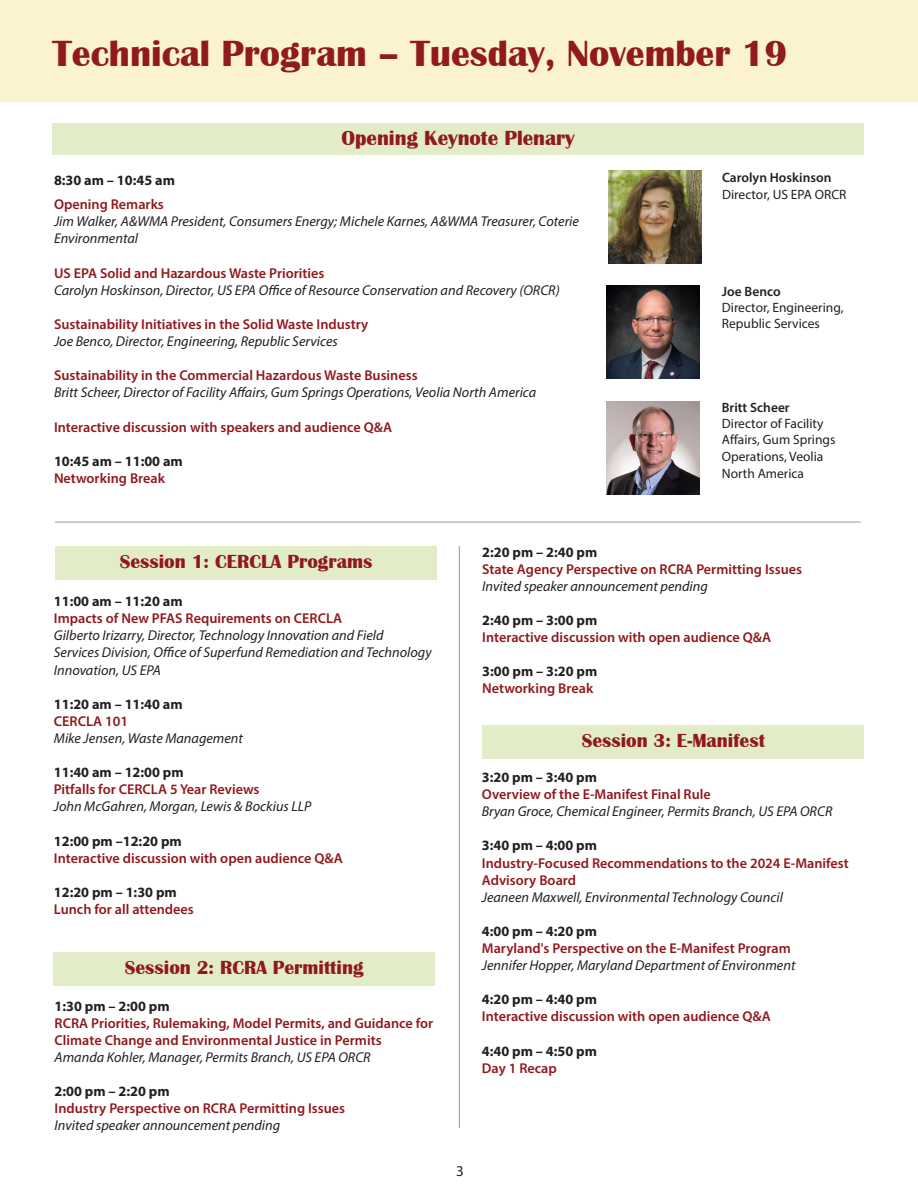
<style>
.page{position:relative;width:918px;height:1188px;background:#fff}
.page>*{position:absolute;margin:0;border:0;box-sizing:border-box;transform-origin:0 0}
.t1{font:700 37.5px "Britannic";color:#901a1d}
.t2{font:700 21px "Britannic";color:#90191d}
.Session_titles{font:700 19.5px "Britannic";color:#90191d}
.Body{font:15px "Myriad Pro";color:#231f20}
.italic{font:italic 14.25px/17.1px "Myriad Pro";color:#231f20}
.italic-2{font:600 14.25px/17.1px "Myriad Pro";color:#90191d}
.italic-3{font:700 14.25px "Myriad Pro";color:#231f20}
.poster_titles{font:600 14.25px "Myriad Pro";color:#90191d}
.Body-2{font:600 14.25px "Myriad Pro";color:#90191d}
.poster_titles-2{font:700 14.25px "Myriad Pro";color:#231f20}
.t3{font:13.5px/16.5px "Myriad Pro";color:#231f20}
.t4{font:600 13.5px "Myriad Pro";color:#231f20}
</style>
<div class="page">
<div style="left:55px;top:546px;width:382px;height:33px;background:#e3ecc9"></div>
<div style="left:0;top:0;width:918px;height:101px;background:#fbf3d0"></div>
<div style="left:52px;top:124px;width:812px;height:31px;background:#e3ecc9"></div>
<hr style="left:459px;top:546px;width:1px;height:582px;background:#97999c">
<div style="left:53px;top:952px;width:382px;height:33px;background:#e3ecc9"></div>
<img style="left:609px;top:171px;width:93px;height:93px">
<hr style="left:55px;top:522px;width:806px;height:1px;background:#97999c">
<div style="left:483px;top:725px;width:381px;height:34px;background:#e3ecc9"></div>
<img style="left:607px;top:286px;width:93px;height:93px">
<img style="left:607px;top:402px;width:93px;height:93px">
<p class="t1" style="left:52px;top:32px;width:736px">Technical Program – Tuesday, November 19</p>
<p class="t2" style="left:342px;top:127px;width:235px">Opening Keynote Plenary</p>
<p class="italic-3" style="left:54px;top:171px;width:122px">8:30 am – 10:45 am</p>
<p class="italic-2" style="left:54px;top:196px;width:111px">Opening Remarks</p>
<p class="italic" style="left:54px;top:213px;width:526px">Jim Walker, A&amp;WMA President, Consumers Energy; Michele Karnes, A&amp;WMA Treasurer, Coterie<br>Environmental</p>
<p class="italic-2" style="left:54px;top:264px;width:272px">US EPA Solid and Hazardous Waste Priorities</p>
<p class="italic" style="left:54px;top:281px;width:507px">Carolyn Hoskinson, Director, US EPA Office of Resource Conservation and Recovery (ORCR)</p>
<p class="italic-2" style="left:54px;top:315px;width:316px">Sustainability Initiatives in the Solid Waste Industry</p>
<p class="italic" style="left:54px;top:333px;width:285px">Joe Benco, Director, Engineering, Republic Services</p>
<p class="italic-2" style="left:54px;top:367px;width:365px">Sustainability in the Commercial Hazardous Waste Business</p>
<p class="italic" style="left:54px;top:384px;width:484px">Britt Scheer, Director of Facility Affairs, Gum Springs Operations, Veolia North America</p>
<p class="italic-2" style="left:54px;top:418px;width:340px">Interactive discussion with speakers and audience Q&amp;A</p>
<p class="italic-3" style="left:54px;top:452px;width:130px">10:45 am – 11:00 am</p>
<p class="italic-2" style="left:54px;top:469px;width:113px">Networking Break</p>
<p class="t4" style="left:722px;top:169px;width:111px">Carolyn Hoskinson</p>
<p class="t3" style="left:722px;top:186px;width:126px">Director, US EPA ORCR</p>
<p class="t4" style="left:722px;top:283px;width:60px">Joe Benco</p>
<p class="t3" style="left:722px;top:299px;width:123px">Director, Engineering,<br>Republic Services</p>
<p class="t4" style="left:722px;top:399px;width:69px">Britt Scheer</p>
<p class="t3" style="left:722px;top:415px;width:115px">Director of Facility<br>Affairs, Gum Springs<br>Operations, Veolia<br>North America</p>
<p class="Session_titles" style="left:120px;top:550px;width:254px">Session 1: CERCLA Programs</p>
<p class="italic-3" style="left:54px;top:592px;width:130px">11:00 am – 11:20 am</p>
<p class="italic-2" style="left:54px;top:610px;width:290px">Impacts of New PFAS Requirements on CERCLA</p>
<p class="italic" style="left:54px;top:627px;width:379px">Gilberto Irizarry, Director, Technology Innovation and Field<br>Services Division, Office of Superfund Remediation and Technology<br>Innovation, US EPA</p>
<p class="italic-3" style="left:54px;top:695px;width:130px">11:20 am – 11:40 am</p>
<p class="italic-2" style="left:54px;top:712px;width:76px">CERCLA 101</p>
<p class="italic" style="left:54px;top:729px;width:191px">Mike Jensen, Waste Management</p>
<p class="italic-3" style="left:54px;top:763px;width:131px">11:40 am – 12:00 pm</p>
<p class="italic-2" style="left:54px;top:781px;width:207px">Pitfalls for CERCLA 5 Year Reviews</p>
<p class="italic" style="left:54px;top:798px;width:259px">John McGahren, Morgan, Lewis &amp; Bockius LLP</p>
<p class="italic-3" style="left:54px;top:831px;width:129px">12:00 pm –12:20 pm</p>
<p class="italic-2" style="left:54px;top:849px;width:290px">Interactive discussion with open audience Q&amp;A</p>
<p class="poster_titles-2" style="left:54px;top:883px;width:124px">12:20 pm – 1:30 pm</p>
<p class="Body-2" style="left:54px;top:900px;width:142px">Lunch for all attendees</p>
<p class="Session_titles" style="left:125px;top:956px;width:240px">Session 2: RCRA Permitting</p>
<p class="italic-3" style="left:55px;top:997px;width:117px">1:30 pm – 2:00 pm</p>
<p class="italic-2" style="left:55px;top:1014px;width:380px">RCRA Priorities, Rulemaking, Model Permits, and Guidance for<br>Climate Change and Environmental Justice in Permits</p>
<p class="italic" style="left:55px;top:1048px;width:318px">Amanda Kohler, Manager, Permits Branch, US EPA ORCR</p>
<p class="italic-3" style="left:55px;top:1082px;width:117px">2:00 pm – 2:20 pm</p>
<p class="italic-2" style="left:55px;top:1100px;width:292px">Industry Perspective on RCRA Permitting Issues</p>
<p class="italic" style="left:55px;top:1117px;width:227px">Invited speaker announcement pending</p>
<p class="italic-3" style="left:482px;top:542px;width:117px">2:20 pm – 2:40 pm</p>
<p class="italic-2" style="left:482px;top:560px;width:321px">State Agency Perspective on RCRA Permitting Issues</p>
<p class="italic" style="left:482px;top:577px;width:227px">Invited speaker announcement pending</p>
<p class="italic-3" style="left:482px;top:611px;width:117px">2:40 pm – 3:00 pm</p>
<p class="poster_titles" style="left:482px;top:628px;width:290px">Interactive discussion with open audience Q&amp;A</p>
<p class="italic-3" style="left:482px;top:662px;width:117px">3:00 pm – 3:20 pm</p>
<p class="italic-2" style="left:482px;top:680px;width:113px">Networking Break</p>
<p class="Session_titles" style="left:582px;top:730px;width:185px">Session 3: E-Manifest</p>
<p class="italic-3" style="left:482px;top:768px;width:117px">3:20 pm – 3:40 pm</p>
<p class="italic-2" style="left:482px;top:785px;width:230px">Overview of the E-Manifest Final Rule</p>
<p class="italic" style="left:482px;top:803px;width:352px">Bryan Groce, Chemical Engineer, Permits Branch, US EPA ORCR</p>
<p class="italic-3" style="left:482px;top:836px;width:117px">3:40 pm – 4:00 pm</p>
<p class="italic-2" style="left:482px;top:854px;width:369px">Industry-Focused Recommendations to the 2024 E-Manifest<br>Advisory Board</p>
<p class="italic" style="left:482px;top:888px;width:303px">Jeaneen Maxwell, Environmental Technology Council</p>
<p class="italic-3" style="left:482px;top:922px;width:117px">4:00 pm – 4:20 pm</p>
<p class="italic-2" style="left:482px;top:939px;width:311px">Maryland's Perspective on the E-Manifest Program</p>
<p class="italic" style="left:482px;top:957px;width:315px">Jennifer Hopper, Maryland Department of Environment</p>
<p class="italic-3" style="left:482px;top:990px;width:117px">4:20 pm – 4:40 pm</p>
<p class="poster_titles" style="left:482px;top:1008px;width:290px">Interactive discussion with open audience Q&amp;A</p>
<p class="italic-3" style="left:482px;top:1042px;width:117px">4:40 pm – 4:50 pm</p>
<p class="poster_titles" style="left:482px;top:1059px;width:76px">Day 1 Recap</p>
<p class="Body" style="left:456px;top:1161px;width:9px">3</p>
</div>
